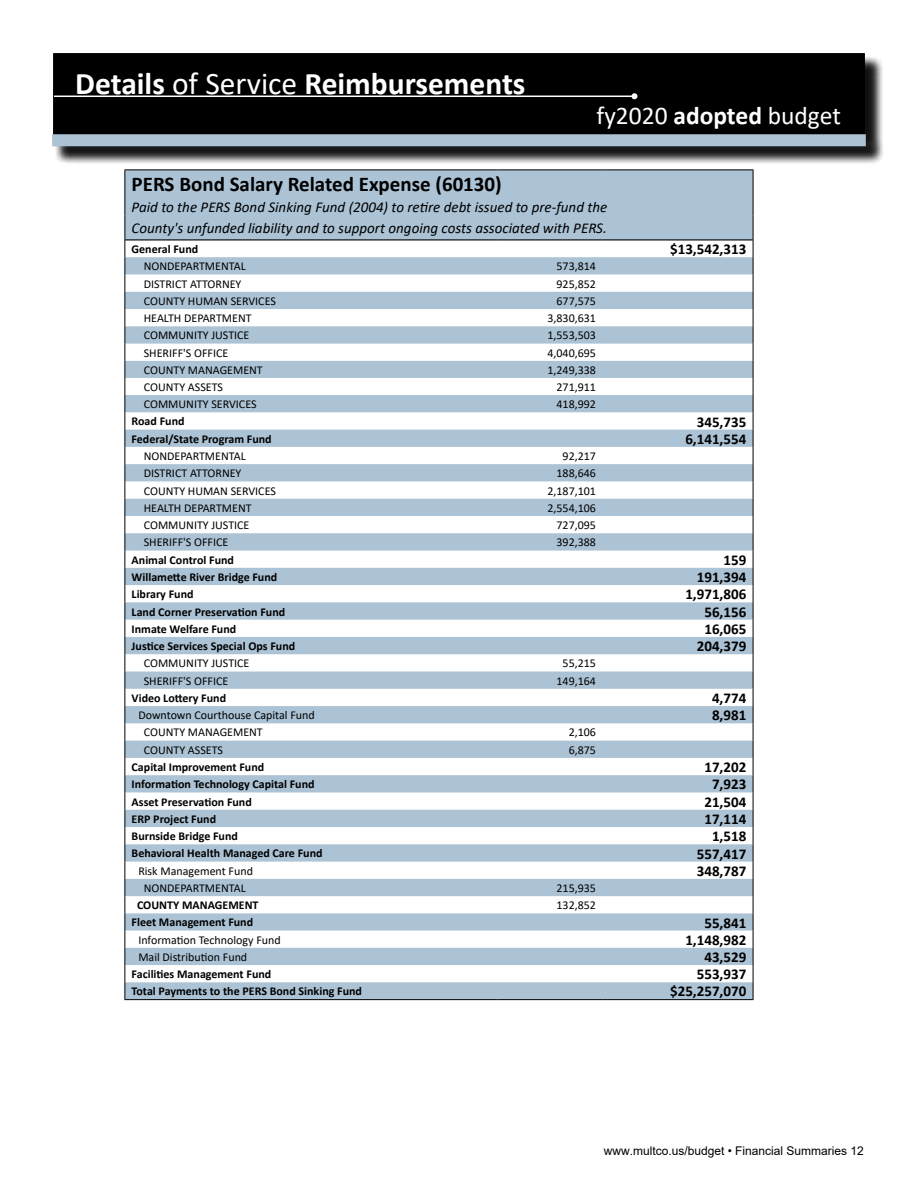
<style>
.page{position:relative;width:918px;height:1188px;background:#fff}
.page>*{position:absolute;margin:0;border:0;box-sizing:border-box;transform-origin:0 0}
.t1{font:700 31.5px "Calibri";color:#fff}
.t2{font:25.5px "Calibri";color:#fff}
.t3{font:700 21px "Calibri";color:#000}
.t4{font:700 15px "Calibri";color:#000}
.t5{font:italic 15px/21.3px "Calibri";color:#000}
.t6{font:12px "Calibri";color:#000}
.t7{font:700 12px "Calibri";color:#000}
.t8{font:12px "Arial";color:#000}
.s1{font-weight:400}
.s2{font-weight:700}
</style>
<div class="page">
<div style="left:54px;top:54px;width:810px;height:80px;background:#000"></div>
<div style="left:53px;top:53px;width:812px;height:82px;border:2px solid #000"></div>
<hr style="left:54px;top:96px;width:580px;height:1px;background:#fff">
<svg style="left:632px;top:93px;width:6px;height:6px"></svg>
<div style="left:55px;top:137px;width:829px;height:28px;background:#000;opacity:.75"></div>
<div style="left:52px;top:134px;width:814px;height:12px;background:#acc3d5;border:2px solid #acc3d5"></div>
<svg style="left:125px;top:171px;width:628px;height:828px;fill:#acc3d5"></svg>
<hr style="left:124px;top:999px;width:373px;height:1px;background:#000">
<hr style="left:497px;top:999px;width:106px;height:1px;background:#000">
<hr style="left:603px;top:999px;width:150px;height:1px;background:#000">
<hr style="left:124px;top:170px;width:373px;height:1px;background:#000">
<hr style="left:497px;top:170px;width:106px;height:1px;background:#000">
<hr style="left:603px;top:170px;width:150px;height:1px;background:#000">
<hr style="left:125px;top:239px;width:372px;height:1px;background:#000">
<hr style="left:497px;top:239px;width:106px;height:1px;background:#000">
<hr style="left:603px;top:239px;width:150px;height:1px;background:#000">
<svg style="left:124px;top:170px;width:1px;height:829px"></svg>
<svg style="left:753px;top:170px;width:1px;height:829px"></svg>
<h1 class="t1" style="left:75px;top:61px;width:452px">Details <span class="s1">of Service</span> Reimbursements</h1>
<h1 class="t1" style="left:75px;top:61px;width:267px">Financial <span class="s1">Summaries</span></h1>
<h2 class="t2" style="left:597px;top:98px;width:246px">fy2020 <span class="s2">adopted</span> budget</h2>
<h3 class="t3" style="left:132px;top:170px;width:372px">PERS Bond Salary Related Expense (60130)</h3>
<p class="t5" style="left:132px;top:195px;width:477px">Paid to the PERS Bond Sinking Fund (2004) to retire debt issued to pre-fund the<br>County's unfunded liability and to support ongoing costs associated with PERS.</p>
<p class="t7" style="left:132px;top:241px;width:68px">General Fund</p>
<p class="t4" style="left:670px;top:239px;width:78px">$13,542,313</p>
<p class="t6" style="left:144px;top:258px;width:103px">NONDEPARTMENTAL</p>
<p class="t6" style="left:557px;top:258px;width:41px">573,814</p>
<p class="t6" style="left:144px;top:275px;width:99px">DISTRICT ATTORNEY</p>
<p class="t6" style="left:557px;top:275px;width:41px">925,852</p>
<p class="t6" style="left:144px;top:293px;width:134px">COUNTY HUMAN SERVICES</p>
<p class="t6" style="left:557px;top:293px;width:41px">677,575</p>
<p class="t6" style="left:144px;top:310px;width:109px">HEALTH DEPARTMENT</p>
<p class="t6" style="left:547px;top:310px;width:50px">3,830,631</p>
<p class="t6" style="left:144px;top:327px;width:107px">COMMUNITY JUSTICE</p>
<p class="t6" style="left:547px;top:327px;width:50px">1,553,503</p>
<p class="t6" style="left:144px;top:344px;width:86px">SHERIFF'S OFFICE</p>
<p class="t6" style="left:547px;top:344px;width:50px">4,040,695</p>
<p class="t6" style="left:144px;top:362px;width:121px">COUNTY MANAGEMENT</p>
<p class="t6" style="left:547px;top:362px;width:50px">1,249,338</p>
<p class="t6" style="left:144px;top:379px;width:81px">COUNTY ASSETS</p>
<p class="t6" style="left:557px;top:379px;width:41px">271,911</p>
<p class="t6" style="left:144px;top:396px;width:114px">COMMUNITY SERVICES</p>
<p class="t6" style="left:557px;top:396px;width:41px">418,992</p>
<p class="t7" style="left:132px;top:413px;width:54px">Road Fund</p>
<p class="t4" style="left:697px;top:411px;width:51px">345,735</p>
<p class="t7" style="left:132px;top:430px;width:142px">Federal/State Program Fund</p>
<p class="t4" style="left:685px;top:428px;width:62px">6,141,554</p>
<p class="t6" style="left:144px;top:448px;width:103px">NONDEPARTMENTAL</p>
<p class="t6" style="left:563px;top:448px;width:35px">92,217</p>
<p class="t6" style="left:144px;top:465px;width:99px">DISTRICT ATTORNEY</p>
<p class="t6" style="left:557px;top:465px;width:41px">188,646</p>
<p class="t6" style="left:144px;top:482px;width:134px">COUNTY HUMAN SERVICES</p>
<p class="t6" style="left:547px;top:482px;width:50px">2,187,101</p>
<p class="t6" style="left:144px;top:500px;width:109px">HEALTH DEPARTMENT</p>
<p class="t6" style="left:547px;top:500px;width:50px">2,554,106</p>
<p class="t6" style="left:144px;top:517px;width:107px">COMMUNITY JUSTICE</p>
<p class="t6" style="left:557px;top:517px;width:41px">727,095</p>
<p class="t6" style="left:144px;top:534px;width:86px">SHERIFF'S OFFICE</p>
<p class="t6" style="left:557px;top:534px;width:41px">392,388</p>
<p class="t7" style="left:132px;top:551px;width:104px">Animal Control Fund</p>
<p class="t4" style="left:724px;top:549px;width:24px">159</p>
<p class="t7" style="left:132px;top:569px;width:147px">Willamette River Bridge Fund</p>
<p class="t4" style="left:697px;top:567px;width:51px">191,394</p>
<p class="t7" style="left:132px;top:586px;width:63px">Library Fund</p>
<p class="t4" style="left:685px;top:584px;width:62px">1,971,806</p>
<p class="t7" style="left:132px;top:603px;width:155px">Land Corner Preservation Fund</p>
<p class="t4" style="left:704px;top:601px;width:43px">56,156</p>
<p class="t7" style="left:132px;top:620px;width:106px">Inmate Welfare Fund</p>
<p class="t4" style="left:704px;top:618px;width:43px">16,065</p>
<p class="t7" style="left:132px;top:638px;width:165px">Justice Services Special Ops Fund</p>
<p class="t4" style="left:697px;top:636px;width:51px">204,379</p>
<p class="t6" style="left:144px;top:655px;width:107px">COMMUNITY JUSTICE</p>
<p class="t6" style="left:563px;top:655px;width:35px">55,215</p>
<p class="t6" style="left:144px;top:672px;width:86px">SHERIFF'S OFFICE</p>
<p class="t6" style="left:557px;top:672px;width:41px">149,164</p>
<p class="t7" style="left:132px;top:689px;width:96px">Video Lottery Fund</p>
<p class="t4" style="left:712px;top:687px;width:36px">4,774</p>
<p class="t6" style="left:138px;top:707px;width:178px">Downtown Courthouse Capital Fund</p>
<p class="t4" style="left:712px;top:705px;width:36px">8,981</p>
<p class="t6" style="left:144px;top:724px;width:121px">COUNTY MANAGEMENT</p>
<p class="t6" style="left:569px;top:724px;width:29px">2,106</p>
<p class="t6" style="left:144px;top:741px;width:81px">COUNTY ASSETS</p>
<p class="t6" style="left:569px;top:741px;width:29px">6,875</p>
<p class="t7" style="left:132px;top:759px;width:134px">Capital Improvement Fund</p>
<p class="t4" style="left:704px;top:757px;width:43px">17,202</p>
<p class="t7" style="left:132px;top:776px;width:185px">Information Technology Capital Fund</p>
<p class="t4" style="left:712px;top:774px;width:36px">7,923</p>
<p class="t7" style="left:132px;top:793px;width:122px">Asset Preservation Fund</p>
<p class="t4" style="left:704px;top:791px;width:43px">21,504</p>
<p class="t7" style="left:132px;top:810px;width:86px">ERP Project Fund</p>
<p class="t4" style="left:704px;top:808px;width:43px">17,114</p>
<p class="t7" style="left:132px;top:828px;width:108px">Burnside Bridge Fund</p>
<p class="t4" style="left:712px;top:826px;width:36px">1,518</p>
<p class="t7" style="left:132px;top:845px;width:192px">Behavioral Health Managed Care Fund</p>
<p class="t4" style="left:697px;top:843px;width:51px">557,417</p>
<p class="t6" style="left:138px;top:862px;width:116px">Risk Management Fund</p>
<p class="t4" style="left:697px;top:860px;width:51px">348,787</p>
<p class="t6" style="left:144px;top:880px;width:103px">NONDEPARTMENTAL</p>
<p class="t6" style="left:557px;top:880px;width:41px">215,935</p>
<p class="t7" style="left:137px;top:897px;width:123px">COUNTY MANAGEMENT</p>
<p class="t6" style="left:557px;top:897px;width:41px">132,852</p>
<p class="t7" style="left:132px;top:914px;width:123px">Fleet Management Fund</p>
<p class="t4" style="left:704px;top:912px;width:43px">55,841</p>
<p class="t6" style="left:138px;top:931px;width:144px">Information Technology Fund</p>
<p class="t4" style="left:685px;top:929px;width:62px">1,148,982</p>
<p class="t6" style="left:138px;top:949px;width:110px">Mail Distribution Fund</p>
<p class="t4" style="left:704px;top:946px;width:43px">43,529</p>
<p class="t7" style="left:132px;top:966px;width:141px">Facilities Management Fund</p>
<p class="t4" style="left:697px;top:964px;width:51px">553,937</p>
<p class="t7" style="left:132px;top:983px;width:232px">Total Payments to the PERS Bond Sinking Fund</p>
<p class="t4" style="left:670px;top:981px;width:78px">$25,257,070</p>
<p class="t8" style="left:604px;top:1143px;width:262px">www.multco.us/budget • Financial Summaries 12</p>
</div>
